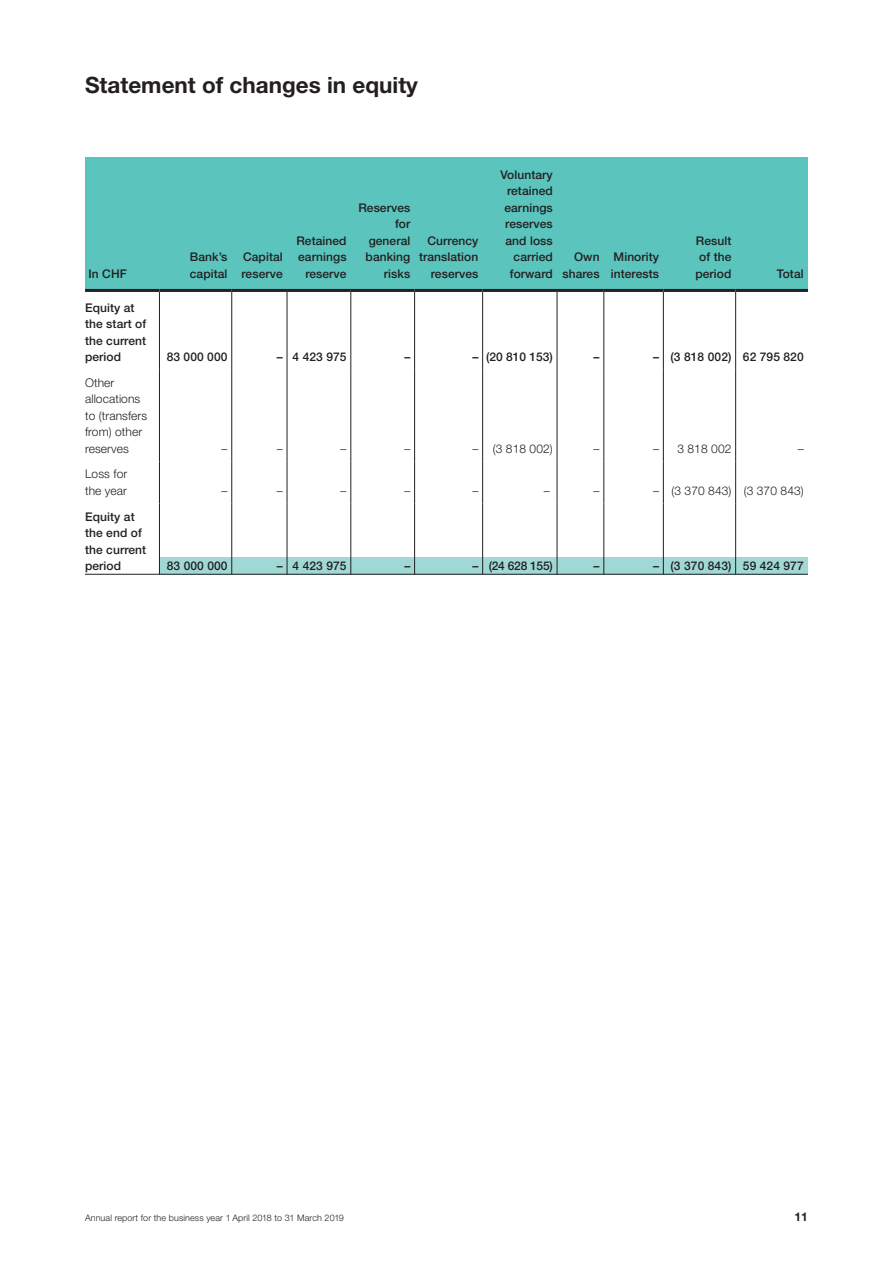
<style>
.page{position:relative;width:893px;height:1263px;background:#fff}
.page>*{position:absolute;margin:0;border:0;box-sizing:border-box;transform-origin:0 0}
.t1{font:700 22.5px "Helvetica Neue LT Std";color:#231f20}
.t2{font:500 12px/16.5px "Helvetica Neue LT Std";letter-spacing:.005em;color:#231f20}
.t3{font:300 12px/16.5px "Helvetica Neue LT Std";letter-spacing:.005em;color:#231f20}
.t4{font:700 12px "Helvetica Neue LT Std";color:#231f20}
.t5{font:300 9px "Helvetica Neue LT Std";letter-spacing:.01em;color:#231f20}
.s1{color:#fff}
</style>
<div class="page">
<div style="left:85px;top:157px;width:723px;height:132px;background:#5ac4bd"></div>
<div style="left:159px;top:557px;width:649px;height:17px;background:#a0d8d6"></div>
<hr style="left:85px;top:289px;width:74px;height:3px;background:#231f20">
<hr style="left:159px;top:289px;width:73px;height:3px;background:#231f20">
<hr style="left:232px;top:289px;width:55px;height:3px;background:#231f20">
<hr style="left:287px;top:289px;width:64px;height:3px;background:#231f20">
<hr style="left:351px;top:289px;width:64px;height:3px;background:#231f20">
<hr style="left:415px;top:289px;width:68px;height:3px;background:#231f20">
<hr style="left:483px;top:289px;width:74px;height:3px;background:#231f20">
<hr style="left:557px;top:289px;width:47px;height:3px;background:#231f20">
<hr style="left:604px;top:289px;width:59px;height:3px;background:#231f20">
<hr style="left:663px;top:289px;width:73px;height:3px;background:#231f20">
<hr style="left:736px;top:289px;width:72px;height:3px;background:#231f20">
<hr style="left:159px;top:292px;width:1px;height:78px;background:#231f20">
<hr style="left:231px;top:292px;width:1px;height:78px;background:#231f20">
<hr style="left:287px;top:292px;width:1px;height:78px;background:#231f20">
<hr style="left:351px;top:292px;width:1px;height:78px;background:#231f20">
<hr style="left:414px;top:292px;width:1px;height:78px;background:#231f20">
<hr style="left:482px;top:292px;width:1px;height:78px;background:#231f20">
<hr style="left:557px;top:292px;width:1px;height:78px;background:#231f20">
<hr style="left:604px;top:292px;width:1px;height:78px;background:#231f20">
<hr style="left:663px;top:292px;width:1px;height:78px;background:#231f20">
<hr style="left:735px;top:292px;width:1px;height:78px;background:#231f20">
<hr style="left:159px;top:370px;width:1px;height:91px;background:#231f20">
<hr style="left:231px;top:370px;width:1px;height:91px;background:#231f20">
<hr style="left:287px;top:370px;width:1px;height:91px;background:#231f20">
<hr style="left:351px;top:370px;width:1px;height:91px;background:#231f20">
<hr style="left:414px;top:370px;width:1px;height:91px;background:#231f20">
<hr style="left:482px;top:370px;width:1px;height:91px;background:#231f20">
<hr style="left:557px;top:370px;width:1px;height:91px;background:#231f20">
<hr style="left:604px;top:370px;width:1px;height:91px;background:#231f20">
<hr style="left:663px;top:370px;width:1px;height:91px;background:#231f20">
<hr style="left:735px;top:370px;width:1px;height:91px;background:#231f20">
<hr style="left:159px;top:461px;width:1px;height:42px;background:#231f20">
<hr style="left:231px;top:461px;width:1px;height:42px;background:#231f20">
<hr style="left:287px;top:461px;width:1px;height:42px;background:#231f20">
<hr style="left:351px;top:461px;width:1px;height:42px;background:#231f20">
<hr style="left:414px;top:461px;width:1px;height:42px;background:#231f20">
<hr style="left:482px;top:461px;width:1px;height:42px;background:#231f20">
<hr style="left:557px;top:461px;width:1px;height:42px;background:#231f20">
<hr style="left:604px;top:461px;width:1px;height:42px;background:#231f20">
<hr style="left:663px;top:461px;width:1px;height:42px;background:#231f20">
<hr style="left:735px;top:461px;width:1px;height:42px;background:#231f20">
<hr style="left:159px;top:503px;width:1px;height:71px;background:#231f20">
<hr style="left:231px;top:503px;width:1px;height:71px;background:#231f20">
<hr style="left:287px;top:503px;width:1px;height:71px;background:#231f20">
<hr style="left:351px;top:503px;width:1px;height:71px;background:#231f20">
<hr style="left:414px;top:503px;width:1px;height:71px;background:#231f20">
<hr style="left:482px;top:503px;width:1px;height:71px;background:#231f20">
<hr style="left:557px;top:503px;width:1px;height:71px;background:#231f20">
<hr style="left:604px;top:503px;width:1px;height:71px;background:#231f20">
<hr style="left:663px;top:503px;width:1px;height:71px;background:#231f20">
<hr style="left:735px;top:503px;width:1px;height:71px;background:#231f20">
<hr style="left:85px;top:574px;width:723px;height:1px;background:#231f20">
<h1 class="t1" style="left:85px;top:71px;width:334px">Statement of changes in equity</h1>
<p class="t2" style="left:88px;top:265px;width:40px">In CHF</p>
<p class="t2" style="left:190px;top:249px;width:39px">Bank’s capital</p>
<p class="t2" style="left:242px;top:249px;width:43px">Capital reserve</p>
<p class="t2" style="left:296px;top:232px;width:52px;text-align:right">Retained earnings reserve</p>
<p class="t2" style="left:358px;top:199px;width:53px;text-align:right">Reserves for general banking risks</p>
<p class="t2" style="left:419px;top:232px;width:61px;text-align:right">Currency translation reserves</p>
<p class="t2" style="left:501px;top:166px;width:54px;text-align:right">Voluntary retained earnings reserves and loss carried forward</p>
<p class="t2" style="left:562px;top:249px;width:39px;text-align:right">Own shares</p>
<p class="t2" style="left:611px;top:249px;width:50px">Minority interests</p>
<p class="t2" style="left:695px;top:232px;width:37px;text-align:center">Result of the period</p>
<p class="t2" style="left:777px;top:265px;width:28px">Total</p>
<p class="t2" style="left:85px;top:299px;width:63px">Equity at the start of the current period</p>
<p class="t3" style="left:85px;top:374px;width:64px">Other allocations to (transfers from) other reserves</p>
<p class="t3" style="left:85px;top:466px;width:44px">Loss for the year</p>
<p class="t2" style="left:85px;top:508px;width:63px">Equity at the end of the current period</p>
<p class="t2" style="left:167px;top:349px;width:62px">83 000 000</p>
<p class="t2" style="left:277px;top:349px;width:71px">– 4 423 975</p>
<p class="t2" style="left:404px;top:349px;width:7px">–</p>
<p class="t2" style="left:472px;top:349px;width:82px">– (20 810 153)</p>
<p class="t2" style="left:594px;top:349px;width:7px">–</p>
<p class="t2" style="left:653px;top:349px;width:152px">– (3 818 002) 62 795 820</p>
<p class="t3" style="left:222px;top:440px;width:7px">–</p>
<p class="t3" style="left:277px;top:440px;width:7px">–</p>
<p class="t3" style="left:341px;top:440px;width:7px">–</p>
<p class="t3" style="left:404px;top:440px;width:7px">–</p>
<p class="t3" style="left:472px;top:440px;width:82px">– (3 818 002)</p>
<p class="t3" style="left:594px;top:440px;width:7px">–</p>
<p class="t3" style="left:653px;top:440px;width:80px">– 3 818 002</p>
<p class="t3" style="left:798px;top:440px;width:7px">–</p>
<p class="t3" style="left:222px;top:482px;width:7px">–</p>
<p class="t3" style="left:277px;top:482px;width:7px">–</p>
<p class="t3" style="left:341px;top:482px;width:7px">–</p>
<p class="t3" style="left:404px;top:482px;width:7px">–</p>
<p class="t3" style="left:472px;top:482px;width:7px">–</p>
<p class="t3" style="left:544px;top:482px;width:10px">–<span class="s1">)</span></p>
<p class="t3" style="left:594px;top:482px;width:7px">–</p>
<p class="t3" style="left:653px;top:482px;width:152px">– (3 370 843) (3 370 843)</p>
<p class="t2" style="left:167px;top:557px;width:62px">83 000 000</p>
<p class="t2" style="left:277px;top:557px;width:71px">– 4 423 975</p>
<p class="t2" style="left:404px;top:557px;width:7px">–</p>
<p class="t2" style="left:472px;top:557px;width:82px">– (24 628 155)</p>
<p class="t2" style="left:594px;top:557px;width:7px">–</p>
<p class="t2" style="left:653px;top:557px;width:152px">– (3 370 843) 59 424 977</p>
<p class="t5" style="left:85px;top:1212px;width:260px">Annual report for the business year 1 April 2018 to 31 March 2019</p>
<p class="t4" style="left:795px;top:1209px;width:15px">11</p>
</div>
